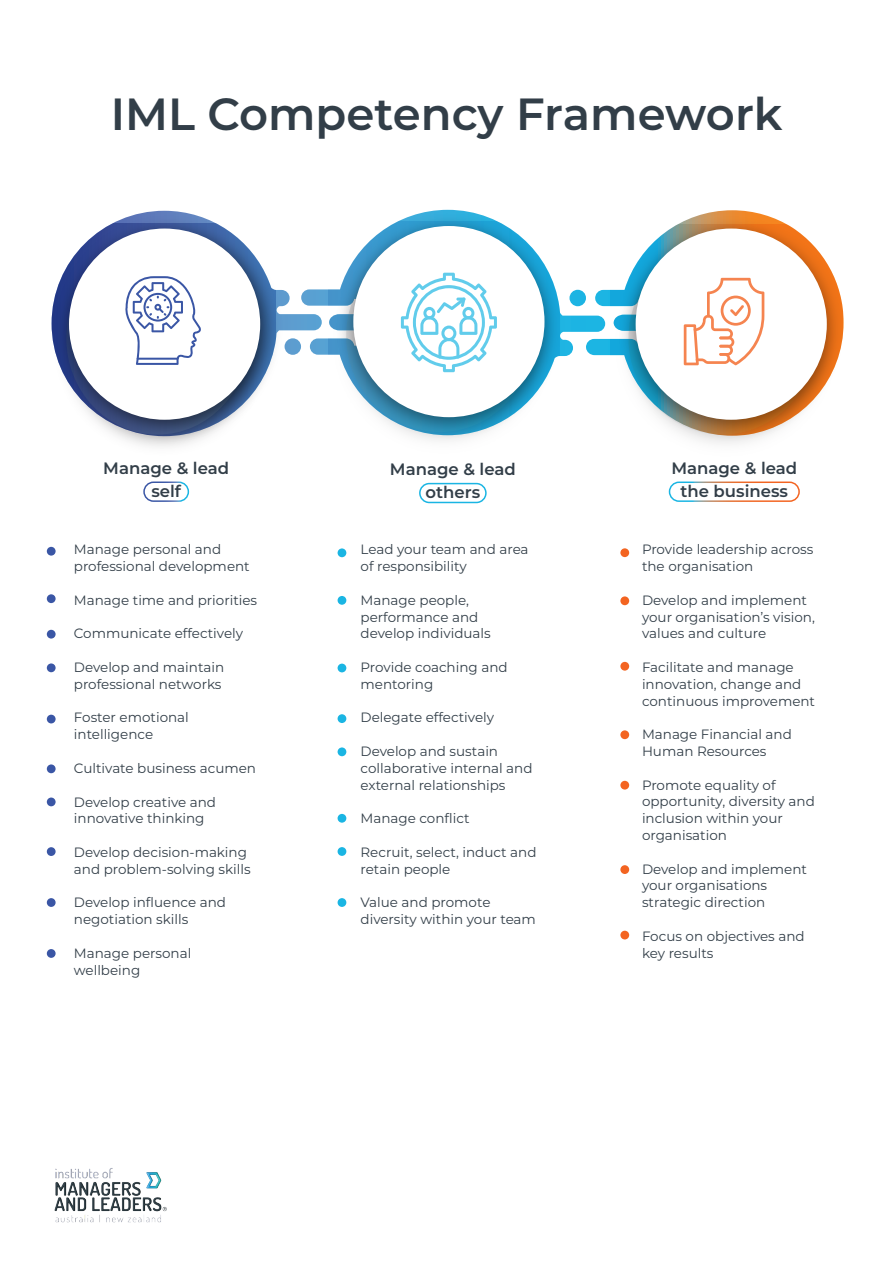
<style>
.page{position:relative;width:893px;height:1263px;background:#fff}
.page>*{position:absolute;margin:0;border:0;box-sizing:border-box;transform-origin:0 0}
.t1{font:600 45px "Montserrat";color:#323e48}
.t2{font:600 16.5px/22.8px "Montserrat";color:#323e48;text-align:center}
.t3{font:13.5px/16.8px "Montserrat";color:#323e48}
</style>
<div class="page">
<svg style="left:287px;top:289px;width:323px;height:67px"></svg>
<img style="left:51px;top:210px;width:236px;height:237px">
<div style="left:69px;top:229px;width:191px;height:191px;background:#fff;border-radius:50%"></div>
<img style="left:331px;top:209px;width:236px;height:232px">
<div style="left:353px;top:226px;width:191px;height:191px;background:#fff;border-radius:50%"></div>
<img style="left:613px;top:210px;width:231px;height:234px">
<div style="left:636px;top:229px;width:191px;height:191px;background:#fff;border-radius:50%"></div>
<svg style="left:125px;top:276px;width:76px;height:89px"></svg>
<hr style="left:137px;top:358px;width:42px;height:2px;background:#3a56a5">
<svg style="left:684px;top:278px;width:80px;height:87px"></svg>
<svg style="left:401px;top:273px;width:96px;height:99px"></svg>
<div style="left:143px;top:481px;width:46px;height:21px;border:2px solid #fff;border-radius:9px"></div>
<div style="left:419px;top:483px;width:68px;height:20px;border:2px solid #1ab5e3;border-radius:9px"></div>
<div style="left:669px;top:481px;width:131px;height:21px;border:2px solid #fff;border-radius:9px"></div>
<div style="left:47px;top:547px;width:9px;height:9px;background:#3a56a5;border-radius:50%"></div>
<div style="left:47px;top:594px;width:9px;height:9px;background:#3a56a5;border-radius:50%"></div>
<div style="left:47px;top:630px;width:9px;height:8px;background:#3a56a5;border-radius:50%"></div>
<div style="left:47px;top:663px;width:9px;height:9px;background:#3a56a5;border-radius:50%"></div>
<div style="left:47px;top:715px;width:9px;height:8px;background:#3a56a5;border-radius:50%"></div>
<div style="left:47px;top:764px;width:9px;height:9px;background:#3a56a5;border-radius:50%"></div>
<div style="left:47px;top:797px;width:9px;height:9px;background:#3a56a5;border-radius:50%"></div>
<div style="left:47px;top:847px;width:9px;height:9px;background:#3a56a5;border-radius:50%"></div>
<div style="left:338px;top:548px;width:8px;height:9px;background:#1ab5e3;border-radius:50%"></div>
<div style="left:338px;top:596px;width:8px;height:9px;background:#1ab5e3;border-radius:50%"></div>
<div style="left:338px;top:664px;width:8px;height:8px;background:#1ab5e3;border-radius:50%"></div>
<div style="left:338px;top:714px;width:8px;height:9px;background:#1ab5e3;border-radius:50%"></div>
<div style="left:338px;top:747px;width:8px;height:9px;background:#1ab5e3;border-radius:50%"></div>
<div style="left:338px;top:814px;width:8px;height:9px;background:#1ab5e3;border-radius:50%"></div>
<div style="left:338px;top:847px;width:8px;height:9px;background:#1ab5e3;border-radius:50%"></div>
<div style="left:338px;top:898px;width:8px;height:9px;background:#1ab5e3;border-radius:50%"></div>
<div style="left:47px;top:898px;width:9px;height:9px;background:#3a56a5;border-radius:50%"></div>
<div style="left:620px;top:548px;width:9px;height:9px;background:#f36421;border-radius:50%"></div>
<div style="left:620px;top:596px;width:9px;height:9px;background:#f36421;border-radius:50%"></div>
<div style="left:620px;top:662px;width:9px;height:9px;background:#f36421;border-radius:50%"></div>
<div style="left:620px;top:730px;width:9px;height:9px;background:#f36421;border-radius:50%"></div>
<div style="left:620px;top:781px;width:9px;height:8px;background:#f36421;border-radius:50%"></div>
<div style="left:620px;top:865px;width:9px;height:9px;background:#f36421;border-radius:50%"></div>
<div style="left:620px;top:931px;width:9px;height:8px;background:#f36421;border-radius:50%"></div>
<div style="left:47px;top:949px;width:9px;height:9px;background:#3a56a5;border-radius:50%"></div>
<img style="left:54px;top:1168px;width:113px;height:55px">
<h1 class="t1" style="left:111px;top:82px;width:673px">IML Competency Framework</h1>
<p class="t2" style="left:103px;top:456px;width:127px">Manage &amp; lead self</p>
<p class="t2" style="left:390px;top:457px;width:127px">Manage &amp; lead others</p>
<p class="t2" style="left:671px;top:456px;width:127px">Manage &amp; lead the business</p>
<p class="t3" style="left:74px;top:541px;width:177px">Manage personal and professional development</p>
<p class="t3" style="left:74px;top:591px;width:185px">Manage time and priorities</p>
<p class="t3" style="left:74px;top:625px;width:171px">Communicate effectively</p>
<p class="t3" style="left:74px;top:658px;width:152px">Develop and maintain professional networks</p>
<p class="t3" style="left:74px;top:709px;width:116px">Foster emotional intelligence</p>
<p class="t3" style="left:74px;top:759px;width:184px">Cultivate business acumen</p>
<p class="t3" style="left:74px;top:793px;width:144px">Develop creative and innovative thinking</p>
<p class="t3" style="left:74px;top:843px;width:178px">Develop decision-making and problem-solving skills</p>
<p class="t3" style="left:74px;top:894px;width:154px">Develop influence and negotiation skills</p>
<p class="t3" style="left:74px;top:944px;width:119px">Manage personal wellbeing</p>
<p class="t3" style="left:361px;top:541px;width:170px">Lead your team and area of responsibility</p>
<p class="t3" style="left:361px;top:591px;width:132px">Manage people, performance and develop individuals</p>
<p class="t3" style="left:361px;top:658px;width:149px">Provide coaching and mentoring</p>
<p class="t3" style="left:361px;top:709px;width:135px">Delegate effectively</p>
<p class="t3" style="left:361px;top:742px;width:173px">Develop and sustain collaborative internal and external relationships</p>
<p class="t3" style="left:361px;top:809px;width:111px">Manage conflict</p>
<p class="t3" style="left:361px;top:843px;width:177px">Recruit, select, induct and retain people</p>
<p class="t3" style="left:361px;top:893px;width:177px">Value and promote diversity within your team</p>
<p class="t3" style="left:642px;top:541px;width:173px">Provide leadership across the organisation</p>
<p class="t3" style="left:642px;top:591px;width:174px">Develop and implement your organisation’s vision, values and culture</p>
<p class="t3" style="left:642px;top:658px;width:175px">Facilitate and manage innovation, change and continuous improvement</p>
<p class="t3" style="left:642px;top:725px;width:151px">Manage Financial and<br>Human Resources</p>
<p class="t3" style="left:642px;top:776px;width:174px">Promote equality of opportunity, diversity and inclusion within your organisation</p>
<p class="t3" style="left:642px;top:860px;width:167px">Develop and implement your organisations strategic direction</p>
<p class="t3" style="left:642px;top:927px;width:164px">Focus on objectives and key results</p>
</div>
